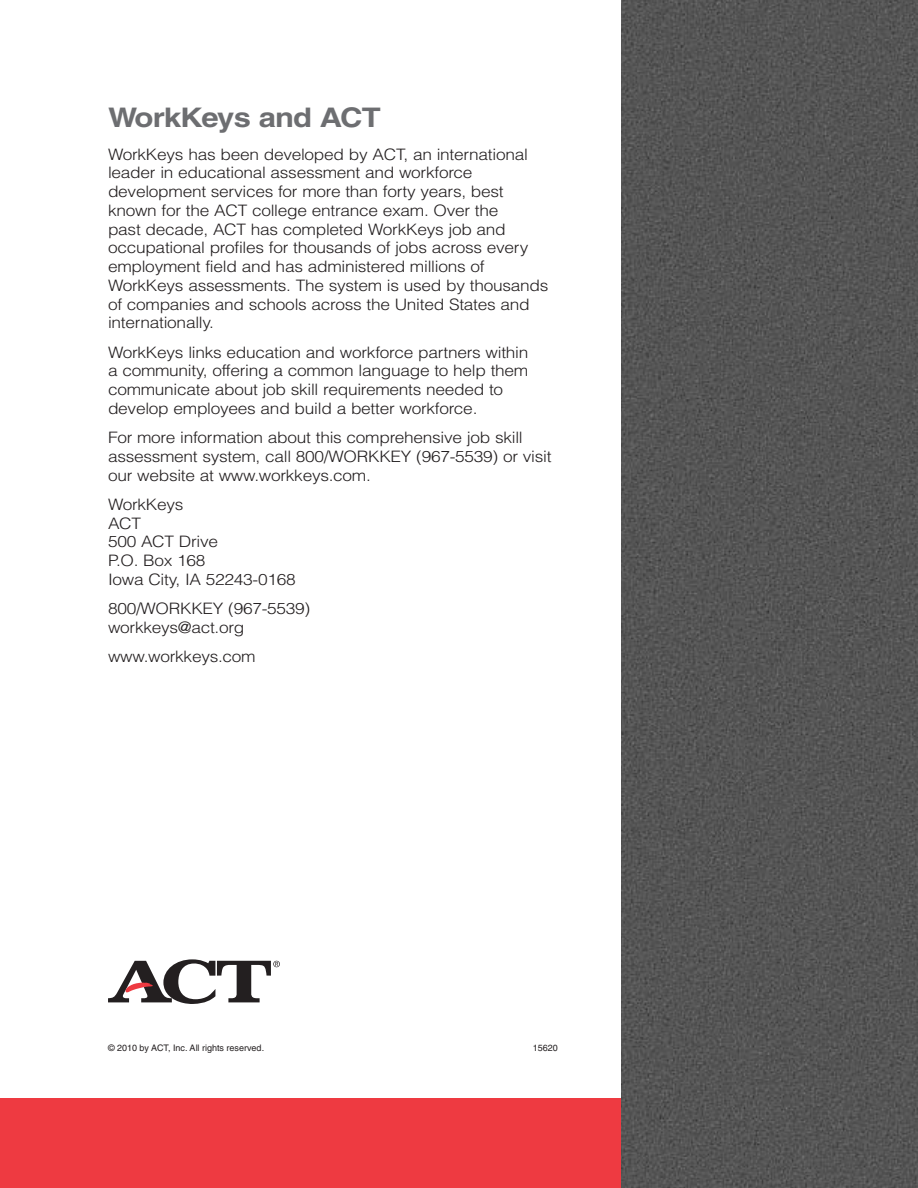
<style>
.page{position:relative;width:918px;height:1188px;background:#fff}
.page>*{position:absolute;margin:0;border:0;box-sizing:border-box;transform-origin:0 0}
.t1{font:700 27px "Helvetica";letter-spacing:-.03em;color:#6d6e71;scale:1.15 1}
.t2{font:300 15.75px/18.8px "Helvetica";letter-spacing:-.015em;color:#231f20;scale:1.1 1}
.t3{font:9px "Helvetica";color:#231f20}
</style>
<div class="page">
<div style="left:0;top:1098px;width:918px;height:89px;background:#ee3a41"></div>
<img style="left:621px;top:0;width:297px;height:1187px">
<svg style="left:108px;top:959px;width:172px;height:45px"></svg>
<h1 class="t1" style="left:108px;top:108px;width:239px">WorkKeys and ACT</h1>
<p class="t2" style="left:108px;top:146px;width:402px">WorkKeys has been developed by ACT, an international leader in educational assessment and workforce development services for more than forty years, best known for the ACT college entrance exam. Over the<br>past decade, ACT has completed WorkKeys job and occupational profiles for thousands of jobs across every employment field and has administered millions of WorkKeys assessments. The system is used by thousands of companies and schools across the United States and internationally.</p>
<p class="t2" style="left:108px;top:344px;width:384px">WorkKeys links education and workforce partners within a community, offering a common language to help them communicate about job skill requirements needed to develop employees and build a better workforce.</p>
<p class="t2" style="left:108px;top:430px;width:405px">For more information about this comprehensive job skill assessment system, call 800/WORKKEY (967-5539) or visit our website at www.workkeys.com.</p>
<p class="t2" style="left:108px;top:496px;width:172px">WorkKeys<br>ACT<br>500 ACT Drive<br>P.O. Box 168<br>Iowa City, IA 52243-0168</p>
<p class="t2" style="left:108px;top:601px;width:185px">800/WORKKEY (967-5539) workkeys@act.org</p>
<p class="t2" style="left:108px;top:649px;width:136px">www.workkeys.com</p>
<p class="t3" style="left:108px;top:1044px;width:158px">© 2010 by ACT, Inc. All rights reserved.</p>
<p class="t3" style="left:533px;top:1044px;width:27px">15620</p>
</div>
